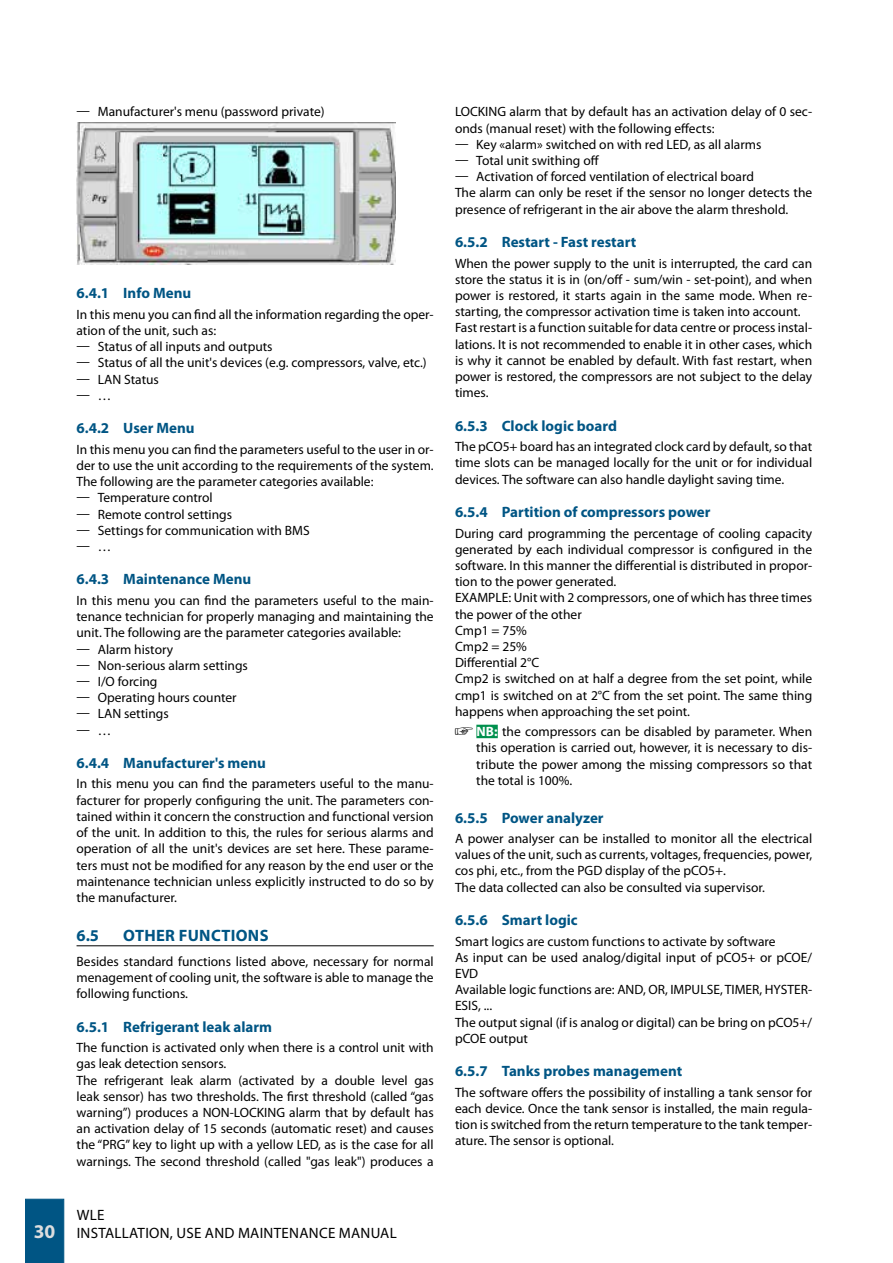
<style>
.page{position:relative;width:893px;height:1263px;background:#fff}
.page>*{position:absolute;margin:0;border:0;box-sizing:border-box;transform-origin:0 0}
.t1{font:700 16.5px "Myriad Pro";letter-spacing:.02em;color:#005584}
.t2{font:700 15px "Myriad Pro";color:#005584}
.t3{font:15px/18px "Myriad Pro";color:#000}
.t4{font:13.5px/16.2px "Myriad Pro";color:#000}
.s1{font-weight:700;font-size:19.5px;color:#dcddde}
.s2{font-family:"Glyphter";font-size:17.55px}
.s3{font-weight:700;color:#fff}
</style>
<div class="page">
<div style="left:25px;top:1199px;width:39px;height:64px;background:#005584"></div>
<hr style="left:77px;top:945px;width:357px;height:1px;background:#000">
<img style="left:77px;top:123px;width:318px;height:141px">
<div style="left:476px;top:725px;width:22px;height:13px;background:#00904d"></div>
<p class="t4" style="left:77px;top:104px;width:250px">Ū Manufacturer's menu (password private)</p>
<p class="t2" style="left:77px;top:283px;width:116px">6.4.1 Info Menu</p>
<p class="t4" style="left:77px;top:306px;width:359px">In this menu you can find all the information regarding the oper&shy;ation of the unit, such as:<br>Ū Status of all inputs and outputs<br>Ū Status of all the unit's devices (e.g. compressors, valve, etc.)<br>Ū LAN Status<br>Ū …</p>
<p class="t2" style="left:77px;top:418px;width:120px">6.4.2 User Menu</p>
<p class="t4" style="left:77px;top:441px;width:359px">In this menu you can find the parameters useful to the user in or&shy;der to use the unit according to the requirements of the system.<br>The following are the parameter categories available:<br>Ū Temperature control<br>Ū Remote control settings<br>Ū Settings for communication with BMS<br>Ū …</p>
<p class="t2" style="left:77px;top:570px;width:176px">6.4.3 Maintenance Menu</p>
<p class="t4" style="left:77px;top:592px;width:359px">In this menu you can find the parameters useful to the main&shy;tenance technician for properly managing and maintaining the unit. The following are the parameter categories available:<br>Ū Alarm history<br>Ū Non-serious alarm settings<br>Ū I/O forcing<br>Ū Operating hours counter<br>Ū LAN settings<br>Ū …</p>
<p class="t2" style="left:77px;top:753px;width:191px">6.4.4 Manufacturer's menu</p>
<p class="t4" style="left:77px;top:776px;width:359px;text-align:justify">In this menu you can find the parameters useful to the manu&shy;facturer for properly configuring the unit. The parameters con&shy;tained within it concern the construction and functional version of the unit. In addition to this, the rules for serious alarms and operation of all the unit's devices are set here. These parame&shy;ters must not be modified for any reason by the end user or the maintenance technician unless explicitly instructed to do so by the manufacturer.</p>
<p class="t1" style="left:77px;top:925px;width:24px">6.5</p>
<p class="t1" style="left:123px;top:925px;width:147px">OTHER FUNCTIONS</p>
<p class="t4" style="left:77px;top:953px;width:359px;text-align:justify">Besides standard functions listed above, necessary for normal menagement of cooling unit, the software is able to manage the following functions.</p>
<p class="t2" style="left:77px;top:1017px;width:197px">6.5.1 Refrigerant leak alarm</p>
<p class="t4" style="left:77px;top:1039px;width:359px">The function is activated only when there is a control unit with gas leak detection sensors.<br>The refrigerant leak alarm (activated by a double level gas leak sensor) has two thresholds. The first threshold (called “gas warning”) produces a NON-LOCKING alarm that by default has an activation delay of 15 seconds (automatic reset) and causes the “PRG” key to light up with a yellow LED, as is the case for all warnings. The second threshold (called "gas leak") produces a</p>
<p class="t3" style="left:34px;top:1205px;width:72px;text-indent:43px">WLE<br><span class="s1">30</span> Installation</p>
<p class="t3" style="left:170px;top:1223px;width:16px">, use</p>
<p class="t3" style="left:205px;top:1223px;width:11px">and</p>
<p class="t3" style="left:238px;top:1223px;width:10px">maintenance</p>
<p class="t3" style="left:339px;top:1223px;width:11px">manual</p>
<p class="t4" style="left:455px;top:104px;width:359px">LOCKING alarm that by default has an activation delay of 0 sec&shy;onds (manual reset) with the following effects:<br>Ū Key «alarm» switched on with red LED, as all alarms<br>Ū Total unit swithing off<br>Ū Activation of forced ventilation of electrical board<br>The alarm can only be reset if the sensor no longer detects the presence of refrigerant in the air above the alarm threshold.</p>
<p class="t2" style="left:455px;top:232px;width:183px">6.5.2 Restart - Fast restart</p>
<p class="t4" style="left:455px;top:255px;width:359px">When the power supply to the unit is interrupted, the card can store the status it is in (on/off - sum/win - set-point), and when power is restored, it starts again in the same mode. When re&shy;starting, the compressor activation time is taken into account.<br>Fast restart is a function suitable for data centre or process instal&shy;lations. It is not recommended to enable it in other cases, which is why it cannot be enabled by default. With fast restart, when power is restored, the compressors are not subject to the delay times.</p>
<p class="t2" style="left:455px;top:416px;width:164px">6.5.3 Clock logic board</p>
<p class="t4" style="left:455px;top:438px;width:359px;text-align:justify">The pCO5+ board has an integrated clock card by default, so that time slots can be managed locally for the unit or for individual devices. The software can also handle daylight saving time.</p>
<p class="t2" style="left:455px;top:502px;width:257px">6.5.4 Partition of compressors power</p>
<p class="t4" style="left:455px;top:525px;width:359px">During card programming the percentage of cooling capacity generated by each individual compressor is configured in the software. In this manner the differential is distributed in propor&shy;tion to the power generated.<br>EXAMPLE: Unit with 2 compressors, one of which has three times the power of the other<br>Cmp1 = 75%<br>Cmp2 = 25%<br>Differential 2°C<br>Cmp2 is switched on at half a degree from the set point, while cmp1 is switched on at 2°C from the set point. The same thing happens when approaching the set point.</p>
<p class="t4" style="left:476px;top:723px;width:337px;text-align:justify;text-indent:-21px"><span class="s2">C</span> <span class="s3">NB:</span> the compressors can be disabled by parameter. When this operation is carried out, however, it is necessary to dis&shy;tribute the power among the missing compressors so that the total is 100%.</p>
<p class="t2" style="left:455px;top:808px;width:150px">6.5.5 Power analyzer</p>
<p class="t4" style="left:455px;top:830px;width:359px">A power analyser can be installed to monitor all the electrical values of the unit, such as currents, voltages, frequencies, power, cos phi, etc., from the PGD display of the pCO5+.<br>The data collected can also be consulted via supervisor.</p>
<p class="t2" style="left:455px;top:910px;width:124px">6.5.6 Smart logic</p>
<p class="t4" style="left:455px;top:933px;width:359px">Smart logics are custom functions to activate by software<br>As input can be used analog/digital input of pCO5+ or pCOE/ EVD<br>Available logic functions are: AND, OR, IMPULSE, TIMER, HYSTER-ESIS, ...<br>The output signal (if is analog or digital) can be bring on pCO5+/ pCOE output</p>
<p class="t2" style="left:455px;top:1061px;width:229px">6.5.7 Tanks probes management</p>
<p class="t4" style="left:455px;top:1084px;width:359px;text-align:justify">The software offers the possibility of installing a tank sensor for each device. Once the tank sensor is installed, the main regula&shy;tion is switched from the return temperature to the tank temper&shy;ature. The sensor is optional.</p>
</div>
